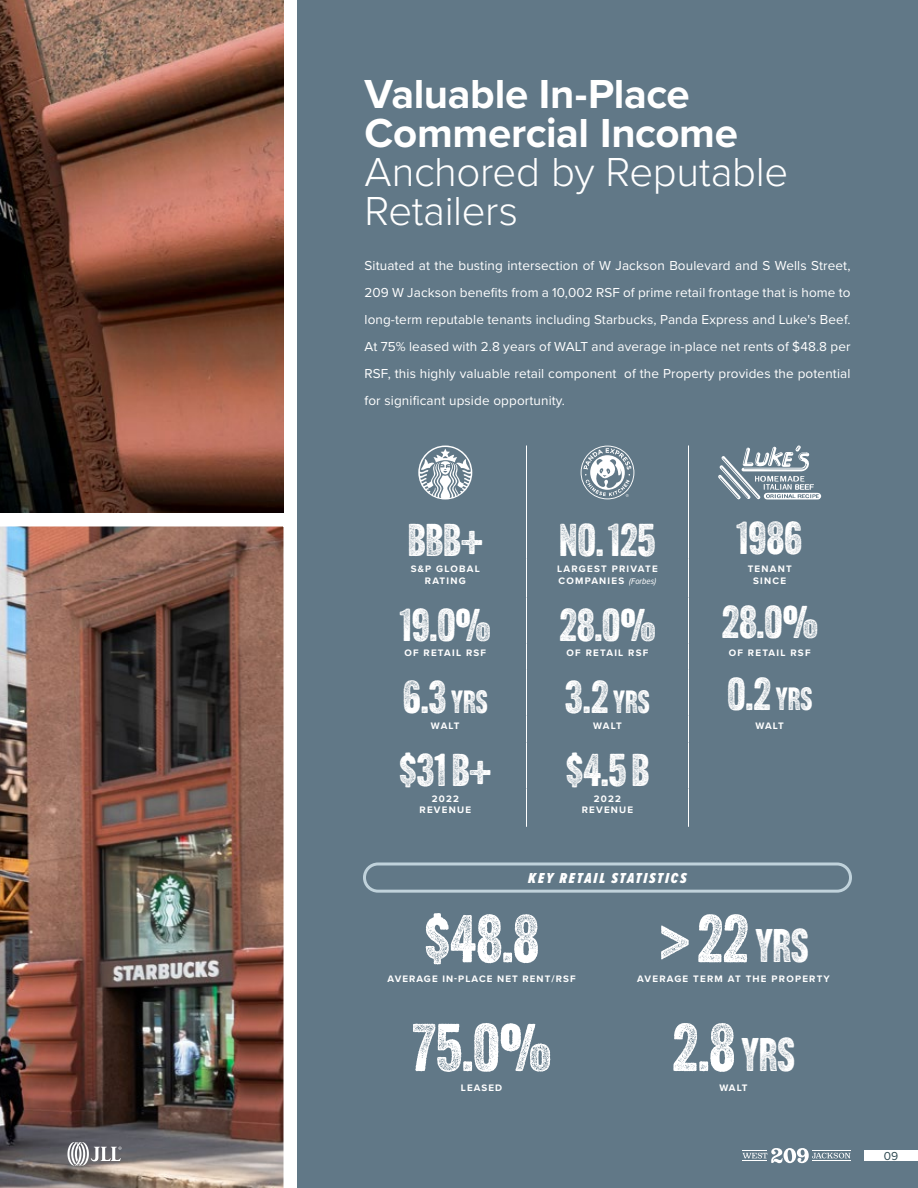
<style>
.page{position:relative;width:918px;height:1188px;background:#fff}
.page>*{position:absolute;margin:0;border:0;box-sizing:border-box;transform-origin:0 0}
.t1{font:66px "Headline Gothic ATF Rough No.1";color:#fff}
.t2{font:45px "Headline Gothic ATF Rough No.1";letter-spacing:-.005em;color:#fff}
.t3{font:700 42px/39px "Proxima Nova";letter-spacing:-.01em;color:#fff}
.t4{font:300 42px/39px "Proxima Nova";letter-spacing:-.01em;color:#fff}
.t5{font:italic 900 15px "Proxima Nova Ex Cn";letter-spacing:.125em;color:#fff}
.t6{font:13.5px/27px "Proxima Nova";letter-spacing:.01em;color:#fff;text-align:justify}
.t7{font:12px "Proxima Nova";color:#304a52}
.t8{font:700 9.75px/11.7px "Proxima Nova";letter-spacing:.125em;color:#fff;text-align:center}
.s1{font-family:"Proxima Nova Cond";font-weight:400;font-style:italic;font-size:9px}
.s2{font-size:31.5px}
.s3{font-size:46.2px}
</style>
<div class="page">
<img style="left:0;top:0;width:284px;height:506px">
<img style="left:0;top:506px;width:284px;height:682px">
<div style="left:297px;top:0;width:621px;height:1188px;background:#617887"></div>
<div style="left:363px;top:862px;width:489px;height:31px;border:3px solid #c0d2db;border-radius:14px"></div>
<svg style="left:67px;top:1142px;width:55px;height:24px"></svg>
<svg style="left:742px;top:1148px;width:108px;height:15px"></svg>
<div style="left:864px;top:1150px;width:54px;height:11px;background:#fff"></div>
<hr style="left:526px;top:446px;width:1px;height:67px;background:#fff">
<hr style="left:688px;top:446px;width:1px;height:67px;background:#fff">
<hr style="left:526px;top:513px;width:1px;height:46px;background:#fff">
<hr style="left:688px;top:513px;width:1px;height:46px;background:#fff">
<hr style="left:526px;top:559px;width:1px;height:38px;background:#fff">
<hr style="left:688px;top:559px;width:1px;height:38px;background:#fff">
<hr style="left:526px;top:597px;width:1px;height:46px;background:#fff">
<hr style="left:688px;top:597px;width:1px;height:46px;background:#fff">
<svg style="left:526px;top:643px;width:1px;height:27px"></svg>
<svg style="left:688px;top:643px;width:1px;height:27px"></svg>
<hr style="left:526px;top:670px;width:1px;height:46px;background:#fff">
<hr style="left:688px;top:670px;width:1px;height:46px;background:#fff">
<svg style="left:526px;top:716px;width:1px;height:26px"></svg>
<svg style="left:688px;top:716px;width:1px;height:26px"></svg>
<hr style="left:526px;top:742px;width:1px;height:46px;background:#fff">
<hr style="left:688px;top:742px;width:1px;height:46px;background:#fff">
<hr style="left:526px;top:788px;width:1px;height:39px;background:#fff">
<hr style="left:688px;top:788px;width:1px;height:39px;background:#fff">
<svg style="left:418px;top:446px;width:54px;height:54px"></svg>
<svg style="left:581px;top:446px;width:53px;height:54px"></svg>
<svg style="left:718px;top:446px;width:103px;height:54px"></svg>
<h3 class="t3" style="left:364px;top:74px;width:375px">Valuable In-Place<br>Commercial Income</h3>
<h3 class="t4" style="left:364px;top:150px;width:425px">Anchored by Reputable<br>Retailers</h3>
<p class="t6" style="left:364px;top:251px;width:488px">Situated at the busting intersection of W Jackson Boulevard and S Wells Street, 209 W Jackson benefits from a 10,002 RSF of prime retail frontage that is home to long-term reputable tenants including Starbucks, Panda Express and Luke's Beef.<br>At 75% leased with 2.8 years of WALT and average in-place net rents of $48.8 per RSF, this highly valuable retail component of the Property provides the potential for significant upside opportunity.</p>
<h2 class="t2" style="left:408px;top:514px;width:76px">BBB+</h2>
<h2 class="t2" style="left:559px;top:514px;width:98px">No. 125</h2>
<h2 class="t2" style="left:737px;top:511px;width:67px">1986</h2>
<p class="t8" style="left:411px;top:563px;width:71px">S&amp;P GLOBAL<br>RATING</p>
<p class="t8" style="left:557px;top:563px;width:102px;text-align:left">LARGEST PRIVATE<br>COMPANIES <span class="s1">(Forbes)</span></p>
<p class="t8" style="left:748px;top:563px;width:46px">TENANT<br>SINCE</p>
<h2 class="t2" style="left:400px;top:598px;width:92px">19.0%</h2>
<h2 class="t2" style="left:560px;top:598px;width:97px">28.0%</h2>
<h2 class="t2" style="left:722px;top:595px;width:97px">28.0%</h2>
<p class="t8" style="left:404px;top:647px;width:83px">OF RETAIL RSF</p>
<p class="t8" style="left:567px;top:647px;width:83px">OF RETAIL RSF</p>
<p class="t8" style="left:729px;top:647px;width:83px">OF RETAIL RSF</p>
<h2 class="t2" style="left:403px;top:671px;width:86px">6.3 <span class="s2">YRS</span></h2>
<h2 class="t2" style="left:565px;top:671px;width:86px">3.2 <span class="s2">YRS</span></h2>
<h2 class="t2" style="left:727px;top:668px;width:87px">0.2 <span class="s2">YRS</span></h2>
<p class="t8" style="left:431px;top:720px;width:30px">WALT</p>
<p class="t8" style="left:593px;top:720px;width:30px">WALT</p>
<p class="t8" style="left:755px;top:720px;width:30px">WALT</p>
<h2 class="t2" style="left:399px;top:743px;width:94px">$31 B+</h2>
<h2 class="t2" style="left:566px;top:743px;width:85px">$4.5 B</h2>
<p class="t8" style="left:420px;top:792px;width:53px">2022<br>REVENUE</p>
<p class="t8" style="left:582px;top:792px;width:53px">2022<br>REVENUE</p>
<p class="t5" style="left:528px;top:867px;width:160px">KEY RETAIL STATISTICS</p>
<h1 class="t1" style="left:424px;top:900px;width:116px">$48.8</h1>
<p class="t8" style="left:387px;top:973px;width:190px">AVERAGE IN-PLACE NET RENT/RSF</p>
<h1 class="t1" style="left:412px;top:1009px;width:140px">75.0%</h1>
<p class="t8" style="left:461px;top:1082px;width:43px">LEASED</p>
<h1 class="t1" style="left:659px;top:900px;width:151px">&gt; 22 <span class="s3">YRS</span></h1>
<p class="t8" style="left:637px;top:973px;width:194px">AVERAGE TERM AT THE PROPERTY</p>
<h1 class="t1" style="left:672px;top:1009px;width:124px">2.8 <span class="s3">YRS</span></h1>
<p class="t8" style="left:719px;top:1082px;width:30px">WALT</p>
<p class="t7" style="left:884px;top:1147px;width:16px">09</p>
</div>
